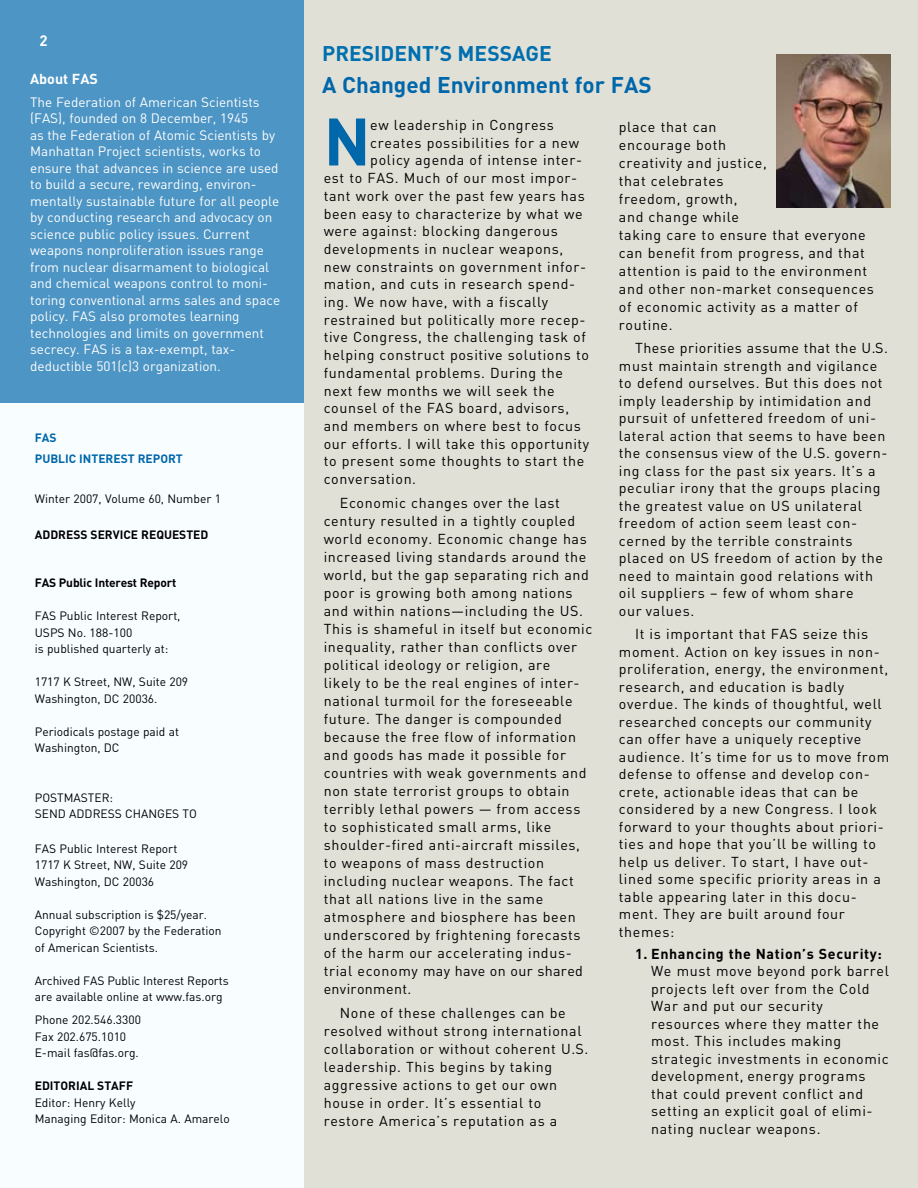
<style>
.page{position:relative;width:918px;height:1188px;background:#fff}
.page>*{position:absolute;margin:0;border:0;box-sizing:border-box;transform-origin:0 0}
.t1{font:700 66px "DIN";color:#0067ab}
.t2{font:700 22.5px "DIN";color:#0067ab}
.t3{font:700 21px "DIN";color:#006faf}
.t4{font:14.25px/18px "DIN";letter-spacing:.045em;color:#000}
.t5{font:700 14.25px "DIN";letter-spacing:.045em;color:#000}
.t6{font:700 14.25px "DIN";color:#fff}
.t7{font:13.5px/16.5px "DIN";color:#fff}
.t8{font:12px/16.5px "DIN";color:#000}
.t9{font:700 12px "DIN";color:#000}
.t10{font:700 12px/21px "DIN";color:#0067ab}
</style>
<div class="page">
<div style="left:304px;top:0;width:614px;height:1188px;background:#e1e0d6"></div>
<div style="left:0;top:0;width:304px;height:1188px;background:#f8fdff"></div>
<div style="left:0;top:0;width:304px;height:403px;background:#4d95c4"></div>
<img style="left:777px;top:54px;width:114px;height:153px">
<p class="t6" style="left:30px;top:70px;width:69px">About FAS</p>
<p class="t7" style="left:30px;top:93px;width:252px">The Federation of American Scientists (FAS), founded on 8 December, 1945<br>as the Federation of Atomic Scientists by Manhattan Project scientists, works to ensure that advances in science are used to build a secure, rewarding, environ&shy;mentally sustainable future for all people by conducting research and advocacy on science public policy issues. Current weapons nonproliferation issues range from nuclear disarmament to biological and chemical weapons control to moni&shy;toring conventional arms sales and space policy. FAS also promotes learning technologies and limits on government secrecy. FAS is a tax-exempt, tax&shy;deductible 501(c)3 organization.</p>
<p class="t10" style="left:35px;top:427px;width:149px">FAS<br>Public I nterest Report</p>
<p class="t8" style="left:35px;top:491px;width:188px">Winter 2007, Volume 60, N umber 1</p>
<p class="t9" style="left:35px;top:527px;width:92px">ADDRESS SERVICE</p>
<p class="t9" style="left:141px;top:527px;width:69px">REQUESTED</p>
<p class="t9" style="left:35px;top:575px;width:143px">FAS Public I nterest Report</p>
<p class="t8" style="left:35px;top:608px;width:147px">FAS Public Interest Report,<br>USPS No. 188-100<br>is published quarterly at:</p>
<p class="t8" style="left:35px;top:674px;width:155px">1717 K Street, NW, Suite 209<br>Washington, DC 20036.</p>
<p class="t8" style="left:35px;top:723px;width:146px">Periodicals postage paid at<br>Washington, DC</p>
<p class="t8" style="left:35px;top:789px;width:80px">POSTMASTER :<br>SEND</p>
<p class="t8" style="left:69px;top:806px;width:16px">ADDRE</p>
<p class="t8" style="left:108px;top:806px;width:83px">SS CHANGES TO</p>
<p class="t8" style="left:35px;top:840px;width:155px">FAS Public Interest Report<br>1717 K Street, NW, Suite 209<br>Washington, DC 20036</p>
<p class="t8" style="left:35px;top:906px;width:188px">Annual subscription is $25/year.<br>Copyright ©2007 by the Federation of American Scientists.</p>
<p class="t8" style="left:35px;top:972px;width:195px">Archived FAS Public Interest Reports are available online at www.fas.org</p>
<p class="t8" style="left:35px;top:1012px;width:108px">Phone 202.546.3300<br>Fax 202.675.1010<br>E-mail fas@fas.org.</p>
<p class="t9" style="left:35px;top:1078px;width:22px">EDITORI</p>
<p class="t9" style="left:80px;top:1078px;width:55px">AL STAFF</p>
<p class="t8" style="left:35px;top:1094px;width:197px">Editor: H enry Kelly<br>Managing Editor: Monica A. Amarelo</p>
<h3 class="t3" style="left:322px;top:39px;width:86px">PRESI DENT</h3>
<h3 class="t3" style="left:434px;top:39px;width:116px">’S MESSAGE</h3>
<h2 class="t2" style="left:322px;top:70px;width:331px">A Changed Environment for FAS</h2>
<h1 class="t1" style="left:324px;top:99px;width:37px">N</h1>
<p class="t4" style="left:370px;top:116px;width:185px">ew leadership in Congress</p>
<p class="t4" style="left:370px;top:133px;width:210px">creates possibilities for a new</p>
<p class="t4" style="left:370px;top:151px;width:213px">policy agenda of intense inter-</p>
<p class="t4" style="left:324px;top:169px;width:255px">est to FAS. M uch of our most impor-</p>
<p class="t4" style="left:324px;top:186px;width:263px">tant work over the past few years has</p>
<p class="t4" style="left:324px;top:204px;width:261px">been easy to characterize by what we</p>
<p class="t4" style="left:324px;top:222px;width:236px">were against: blocking dangerous</p>
<p class="t4" style="left:324px;top:240px;width:241px">developments in nuclear weapons,</p>
<p class="t4" style="left:324px;top:257px;width:264px">new constraints on government infor-</p>
<p class="t4" style="left:324px;top:275px;width:253px">mation, and cuts in research spend-</p>
<p class="t4" style="left:324px;top:293px;width:226px">ing. We now have, with a fiscally</p>
<p class="t4" style="left:324px;top:310px;width:263px">restrained but politically more recep-</p>
<p class="t4" style="left:324px;top:328px;width:264px">tive Congress, the challenging task of</p>
<p class="t4" style="left:324px;top:346px;width:267px">helping construct positive solutions to</p>
<p class="t4" style="left:324px;top:363px;width:241px">fundamental problems. During the</p>
<p class="t4" style="left:324px;top:381px;width:233px">next few months we will seek the</p>
<p class="t4" style="left:324px;top:399px;width:247px">counsel of the FAS board, advisors,</p>
<p class="t4" style="left:324px;top:417px;width:259px">and members on where best to focus</p>
<p class="t4" style="left:324px;top:434px;width:267px">our efforts. I will take this opportunity</p>
<p class="t4" style="left:324px;top:452px;width:262px">to present some thoughts to start the</p>
<p class="t4" style="left:324px;top:470px;width:94px">conversation.</p>
<p class="t4" style="left:324px;top:494px;width:270px">Economic changes over the last century resulted in a tightly coupled world economy. Economic change has increased living standards around the world, but the gap separating rich and poor is growing both among nations and within nations—including the US.<br>This is shameful in itself but economic inequality, rather than conflicts over political ideology or religion, are<br>likely to be the real engines of inter&shy;national turmoil for the foreseeable future. The danger is compounded because the free flow of information and goods has made it possible for countries with weak governments and non state terrorist groups to obtain terribly lethal powers — from access to sophisticated small arms, like shoulder-fired anti-aircraft missiles, to weapons of mass destruction including nuclear weapons. The fact that all nations live in the same atmosphere and biosphere has been underscored by frightening forecasts of the harm our accelerating indus&shy;trial economy may have on our shared environment.</p>
<p class="t4" style="left:324px;top:1004px;width:266px">None of these challenges can be resolved without strong international collaboration or without coherent U .S. leadership. This begins by taking aggressive actions to get our own house in order. It’s essential to restore America’s reputation as a</p>
<p class="t4" style="left:619px;top:117px;width:257px">place that can<br>encourage both<br>creativity and justice,<br>that celebrates<br>freedom, growth,<br>and change while<br>taking care to ensure that everyone can benefit from progress, and that attention is paid to the environment and other non-market consequences of economic activity as a matter of routine.</p>
<p class="t4" style="left:619px;top:339px;width:271px;line-height:17.5px">These priorities assume that the U .S. must maintain strength and vigilance to defend ourselves. But this does not imply leadership by intimidation and pursuit of unfettered freedom of uni&shy;lateral action that seems to have been the consensus view of the U .S. govern&shy;ing class for the past six years. It’s a peculiar irony that the groups placing the greatest value on US unilateral freedom of action seem least con&shy;cerned by the terrible constraints placed on US freedom of action by the need to maintain good relations with oil suppliers – few of whom share<br>our values.</p>
<p class="t4" style="left:619px;top:625px;width:272px;line-height:17.5px;text-indent:16px">It is important that FAS seize this moment. Action on key issues in non&shy;proliferation, energy, the environment, research, and education is badly overdue. The kinds of thoughtful, well researched concepts our community can offer have a uniquely receptive audience. It’s time for us to move from defense to offense and develop con&shy;crete, actionable ideas that can be considered by a new Congress. I look forward to your thoughts about priori&shy;ties and hope that you’ll be willing to help us deliver. To start, I have out&shy;lined some specific priority areas in a table appearing later in this docu&shy;ment. They are built around four themes:</p>
<p class="t5" style="left:635px;top:944px;width:249px">1. Enhancing the Nation’s Security:</p>
<p class="t4" style="left:651px;top:962px;width:239px;line-height:17.5px">We must move beyond pork barrel projects left over from the Cold<br>War and put our security resources where they matter the most. This includes making strategic investments in economic development, energy programs that could prevent conflict and setting an explicit goal of elimi&shy;nating nuclear weapons.</p>
</div>
